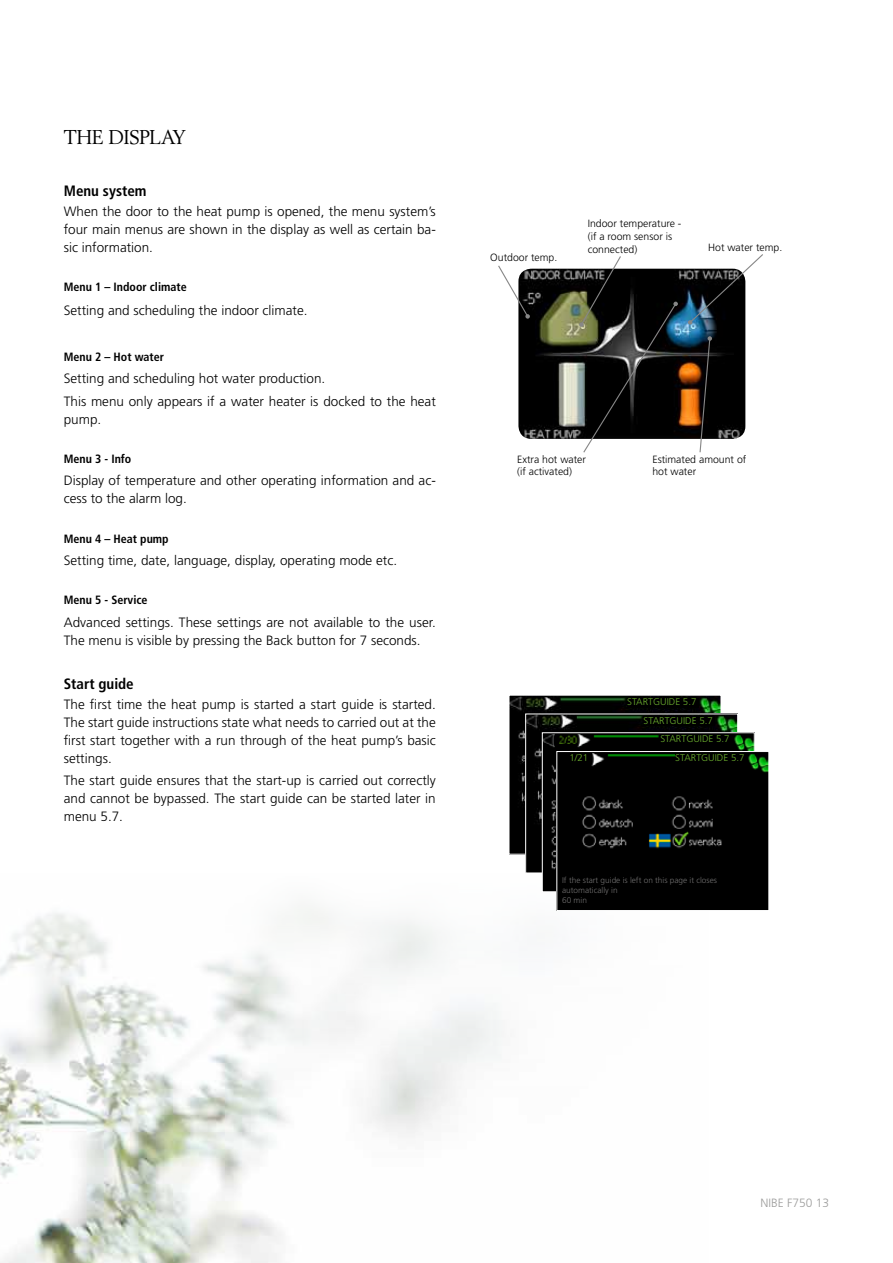
<style>
.page{position:relative;width:893px;height:1263px;background:#fff}
.page>*{position:absolute;margin:0;border:0;box-sizing:border-box;transform-origin:0 0}
.t1{font:21px "Berling";color:#000}
.t2{font:700 condensed 15px "Frutiger";color:#000}
.t3{font:300 13.5px/18px "Frutiger";color:#000;text-align:justify}
.t4{font:700 condensed 12px "Frutiger";color:#000}
.t5{font:300 12px "Frutiger";color:#9d9d9c}
.t6{font:300 10.5px/12.6px "Frutiger";color:#000}
.t7{font:300 9.75px "Frutiger";color:#6bae2e}
.t8{font:300 8.25px/9.9px "Frutiger";color:#706f6f}
</style>
<div class="page">
<img style="left:0;top:892px;width:557px;height:371px">
<img style="left:518px;top:269px;width:227px;height:170px">
<svg style="left:688px;top:254px;width:75px;height:71px"></svg>
<svg style="left:579px;top:256px;width:99px;height:197px;background:#363837"></svg>
<svg style="left:699px;top:336px;width:13px;height:117px;background:#302e2e"></svg>
<svg style="left:498px;top:265px;width:32px;height:54px"></svg>
<img style="left:511px;top:697px;width:208px;height:155px">
<img style="left:527px;top:716px;width:209px;height:155px">
<div style="left:525px;top:714px;width:213px;height:159px;border:1px solid #fff"></div>
<img style="left:544px;top:734px;width:208px;height:156px">
<div style="left:542px;top:732px;width:212px;height:160px;border:1px solid #fff"></div>
<img style="left:559px;top:753px;width:208px;height:156px">
<div style="left:557px;top:751px;width:212px;height:160px;border:1px solid #fff"></div>
<div style="left:627px;top:698px;width:72px;height:9px;background:#000"></div>
<div style="left:644px;top:716px;width:71px;height:10px;background:#000"></div>
<div style="left:660px;top:735px;width:72px;height:9px;background:#000"></div>
<div style="left:675px;top:754px;width:72px;height:9px;background:#000"></div>
<div style="left:562px;top:877px;width:204px;height:31px;background:#000"></div>
<div style="left:569px;top:754px;width:23px;height:9px;background:#000"></div>
<h1 class="t1" style="left:64px;top:126px;width:123px">THE DISPLAY</h1>
<p class="t2" style="left:64px;top:181px;width:84px">Menu system</p>
<p class="t3" style="left:64px;top:202px;width:374px">When the door to the heat pump is opened, the menu system’s four main menus are shown in the display as well as certain ba&shy;sic information.</p>
<p class="t4" style="left:64px;top:280px;width:124px">Menu 1 – Indoor climate</p>
<p class="t3" style="left:64px;top:302px;width:245px">Setting and scheduling the indoor climate.</p>
<p class="t4" style="left:64px;top:350px;width:102px">Menu 2 – Hot water</p>
<p class="t3" style="left:64px;top:368px;width:374px;line-height:22.2px">Setting and scheduling hot water production.<br>This menu only appears if a water heater is docked to the heat</p>
<p class="t3" style="left:64px;top:410px;width:39px">pump.</p>
<p class="t4" style="left:64px;top:452px;width:69px">Menu 3 - Info</p>
<p class="t3" style="left:64px;top:472px;width:374px">Display of temperature and other operating information and ac&shy;cess to the alarm log.</p>
<p class="t4" style="left:64px;top:531px;width:106px">Menu 4 – Heat pump</p>
<p class="t3" style="left:64px;top:551px;width:335px">Setting time, date, language, display, operating mode etc.</p>
<p class="t4" style="left:64px;top:593px;width:85px">Menu 5 - Service</p>
<p class="t3" style="left:64px;top:613px;width:374px">Advanced settings. These settings are not available to the user.<br>The menu is visible by pressing the Back button for 7 seconds.</p>
<p class="t2" style="left:64px;top:675px;width:72px">Start guide</p>
<p class="t3" style="left:64px;top:696px;width:374px">The first time the heat pump is started a start guide is started.<br>The start guide instructions state what needs to carried out at the first start together with a run through of the heat pump’s basic settings.</p>
<p class="t3" style="left:64px;top:772px;width:374px">The start guide ensures that the start-up is carried out correctly and cannot be bypassed. The start guide can be started later in menu 5.7.</p>
<p class="t6" style="left:490px;top:251px;width:69px">Outdoor temp.</p>
<p class="t6" style="left:588px;top:218px;width:95px">Indoor temperature - (if a room sensor is connected)</p>
<p class="t6" style="left:708px;top:241px;width:76px">Hot water temp.</p>
<p class="t6" style="left:517px;top:453px;width:70px">Extra hot water (if activated)</p>
<p class="t6" style="left:652px;top:453px;width:95px">Estimated amount of hot water</p>
<p class="t7" style="left:569px;top:752px;width:20px">1/21</p>
<p class="t7" style="left:627px;top:696px;width:7px">START</p>
<p class="t7" style="left:653px;top:696px;width:45px">GUIDE 5.7</p>
<p class="t7" style="left:644px;top:715px;width:7px">START</p>
<p class="t7" style="left:669px;top:715px;width:45px">GUIDE 5.7</p>
<p class="t7" style="left:660px;top:733px;width:7px">START</p>
<p class="t7" style="left:686px;top:733px;width:45px">GUIDE 5.7</p>
<p class="t7" style="left:675px;top:752px;width:7px">START</p>
<p class="t7" style="left:701px;top:752px;width:45px">GUIDE 5.7</p>
<p class="t8" style="left:562px;top:876px;width:156px">If the start guide is left on this page it closes automatically in<br>60 min</p>
<p class="t5" style="left:760px;top:1196px;width:70px">NIBE F750 13</p>
</div>
